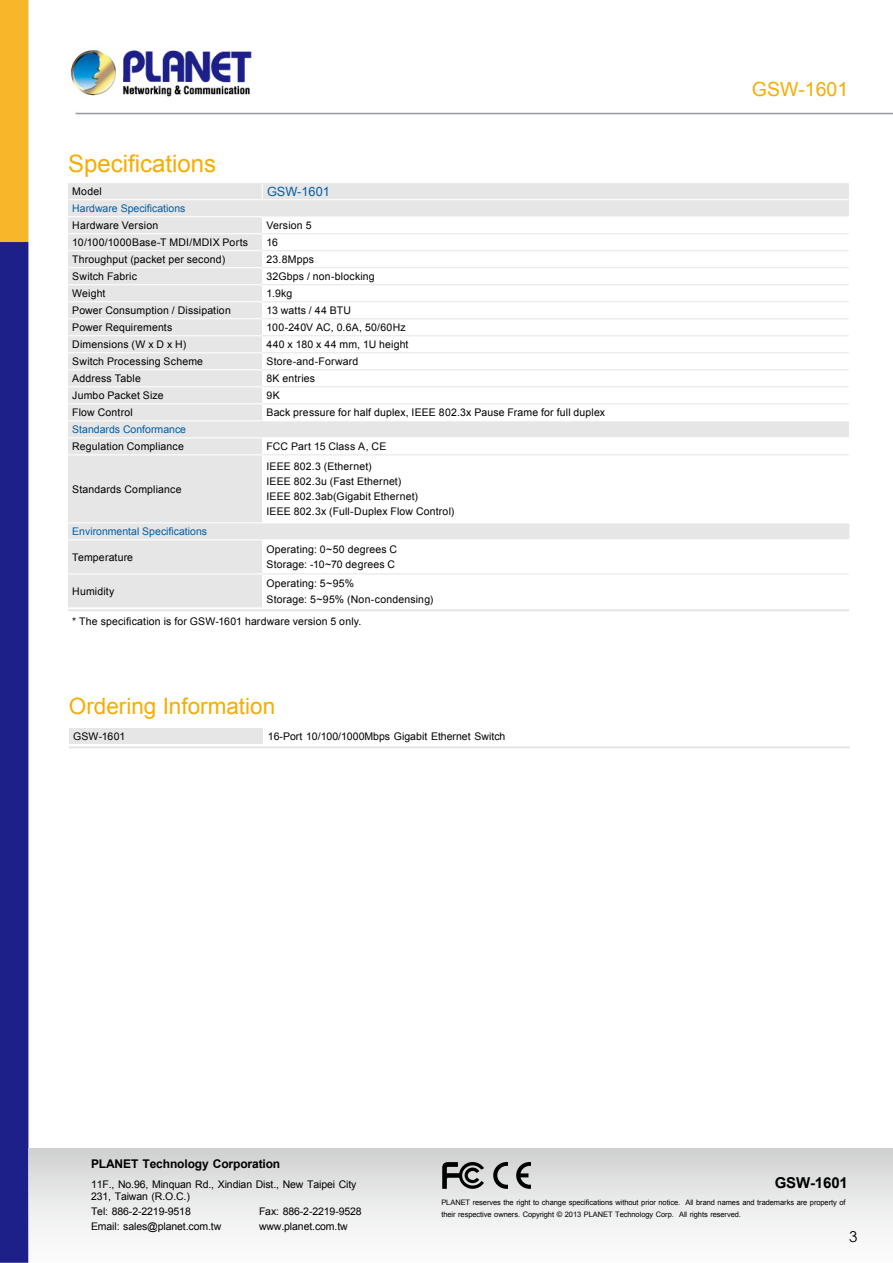
<style>
.page{position:relative;width:893px;height:1263px;background:#fff}
.page>*{position:absolute;margin:0;border:0;box-sizing:border-box;transform-origin:0 0}
.t1{font:24px "Arial";color:#f7ac00}
.t2{font:22.5px "Arial";color:#f7ac00}
.t3{font:19.5px "Arial";color:#f7ac00}
.t4{font:700 15px "Arial";letter-spacing:-.01em;color:#000}
.t5{font:15px "Century Gothic";color:#000}
.t6{font:12.75px "Arial";color:#005ea6}
.t7{font:700 12px "Arial";letter-spacing:-.01em;color:#000}
.t8{font:10.5px/15px "Arial";letter-spacing:.015em;color:#000}
.t9{font:10.5px/12px "Arial";letter-spacing:-.01em;color:#000}
.t10{font:10.5px "Arial";color:#005ea6}
.t11{font:7.5px/12px "Arial";letter-spacing:-.01em;color:#000}
</style>
<div class="page">
<img style="left:0;top:0;width:893px;height:1263px">
<div style="left:29px;top:1148px;width:864px;height:115px;background:linear-gradient(to bottom,#d2d3d3,#fff)"></div>
<svg style="left:442px;top:1162px;width:42px;height:27px"></svg>
<svg style="left:493px;top:1162px;width:15px;height:27px"></svg>
<svg style="left:516px;top:1162px;width:15px;height:27px"></svg>
<div style="left:69px;top:728px;width:195px;height:15px;background:#e6e6e6"></div>
<div style="left:264px;top:728px;width:586px;height:15px;background:#fff"></div>
<hr style="left:69px;top:746px;width:195px;height:2px;background:#e6e6e6">
<hr style="left:264px;top:746px;width:586px;height:2px;background:#e6e6e6">
<div style="left:68px;top:183px;width:781px;height:424px;background:#e6e6e6"></div>
<svg style="left:262px;top:217px;width:587px;height:391px"></svg>
<svg style="left:262px;top:183px;width:1px;height:16px"></svg>
<hr style="left:68px;top:182px;width:194px;height:1px;background:#fff">
<hr style="left:262px;top:182px;width:587px;height:1px;background:#fff">
<hr style="left:68px;top:199px;width:194px;height:1px;background:#fff">
<hr style="left:262px;top:199px;width:587px;height:1px;background:#fff">
<hr style="left:68px;top:216px;width:194px;height:1px;background:#fff">
<hr style="left:68px;top:233px;width:194px;height:1px;background:#fff">
<hr style="left:68px;top:250px;width:194px;height:1px;background:#fff">
<hr style="left:68px;top:267px;width:194px;height:1px;background:#fff">
<hr style="left:68px;top:284px;width:194px;height:1px;background:#fff">
<hr style="left:68px;top:301px;width:194px;height:1px;background:#fff">
<hr style="left:68px;top:318px;width:194px;height:1px;background:#fff">
<hr style="left:68px;top:335px;width:194px;height:1px;background:#fff">
<hr style="left:68px;top:352px;width:194px;height:1px;background:#fff">
<hr style="left:68px;top:369px;width:194px;height:1px;background:#fff">
<hr style="left:68px;top:386px;width:194px;height:1px;background:#fff">
<hr style="left:68px;top:403px;width:194px;height:1px;background:#fff">
<hr style="left:68px;top:454px;width:194px;height:1px;background:#fff">
<svg style="left:848px;top:523px;width:1px;height:16px"></svg>
<hr style="left:68px;top:573px;width:194px;height:1px;background:#fff">
<hr style="left:68px;top:607px;width:194px;height:1px;background:#fff">
<hr style="left:262px;top:233px;width:587px;height:1px;background:#e6e6e6">
<hr style="left:262px;top:250px;width:587px;height:1px;background:#e6e6e6">
<hr style="left:262px;top:267px;width:587px;height:1px;background:#e6e6e6">
<hr style="left:262px;top:284px;width:587px;height:1px;background:#e6e6e6">
<hr style="left:262px;top:301px;width:587px;height:1px;background:#e6e6e6">
<hr style="left:262px;top:318px;width:587px;height:1px;background:#e6e6e6">
<hr style="left:262px;top:335px;width:587px;height:1px;background:#e6e6e6">
<hr style="left:262px;top:352px;width:587px;height:1px;background:#e6e6e6">
<hr style="left:262px;top:369px;width:587px;height:1px;background:#e6e6e6">
<hr style="left:262px;top:386px;width:587px;height:1px;background:#e6e6e6">
<hr style="left:262px;top:403px;width:587px;height:1px;background:#e6e6e6">
<hr style="left:262px;top:454px;width:587px;height:1px;background:#e6e6e6">
<hr style="left:68px;top:420px;width:194px;height:1px;background:#fff">
<hr style="left:262px;top:420px;width:587px;height:1px;background:#fff">
<hr style="left:68px;top:437px;width:194px;height:1px;background:#fff">
<hr style="left:262px;top:437px;width:587px;height:1px;background:#fff">
<hr style="left:68px;top:522px;width:194px;height:1px;background:#fff">
<hr style="left:262px;top:522px;width:587px;height:1px;background:#fff">
<hr style="left:68px;top:539px;width:194px;height:1px;background:#fff">
<hr style="left:262px;top:539px;width:587px;height:1px;background:#fff">
<hr style="left:262px;top:573px;width:587px;height:1px;background:#e6e6e6">
<hr style="left:68px;top:609px;width:781px;height:2px;background:#e6e6e6">
<h1 class="t1" style="left:68px;top:147px;width:150px">Specifications</h1>
<p class="t8" style="left:72px;top:184px;width:31px">Model</p>
<p class="t6" style="left:267px;top:183px;width:64px">GSW-1601</p>
<p class="t10" style="left:72px;top:201px;width:115px">Hardware Specifications</p>
<p class="t8" style="left:72px;top:218px;width:87px">Hardware Version</p>
<p class="t8" style="left:266px;top:218px;width:47px">Version 5</p>
<p class="t8" style="left:72px;top:235px;width:177px">10/100/1000Base-T MDI/MDIX Ports</p>
<p class="t8" style="left:266px;top:235px;width:13px">16</p>
<p class="t8" style="left:72px;top:252px;width:154px">Throughput (packet per second)</p>
<p class="t8" style="left:266px;top:252px;width:49px">23.8Mpps</p>
<p class="t8" style="left:72px;top:269px;width:66px">Switch Fabric</p>
<p class="t8" style="left:266px;top:269px;width:110px">32Gbps / non-blocking</p>
<p class="t8" style="left:72px;top:286px;width:35px">Weight</p>
<p class="t8" style="left:266px;top:286px;width:27px">1.9kg</p>
<p class="t8" style="left:72px;top:303px;width:160px">Power Consumption / Dissipation</p>
<p class="t8" style="left:266px;top:303px;width:86px">13 watts / 44 BTU</p>
<p class="t8" style="left:72px;top:320px;width:102px">Power Requirements</p>
<p class="t8" style="left:266px;top:320px;width:141px">100-240V AC, 0.6A, 50/60Hz</p>
<p class="t8" style="left:72px;top:337px;width:116px">Dimensions (W x D x H)</p>
<p class="t8" style="left:266px;top:337px;width:144px">440 x 180 x 44 mm, 1U height</p>
<p class="t8" style="left:72px;top:354px;width:132px">Switch Processing Scheme</p>
<p class="t8" style="left:266px;top:354px;width:93px">Store-and-Forward</p>
<p class="t8" style="left:72px;top:371px;width:70px">Address Table</p>
<p class="t8" style="left:266px;top:371px;width:50px">8K entries</p>
<p class="t8" style="left:72px;top:388px;width:93px">Jumbo Packet Size</p>
<p class="t8" style="left:266px;top:388px;width:15px">9K</p>
<p class="t8" style="left:72px;top:405px;width:62px">Flow Control</p>
<p class="t8" style="left:266px;top:405px;width:340px">Back pressure for half duplex, IEEE 802.3x Pause Frame for full duplex</p>
<p class="t10" style="left:72px;top:422px;width:115px">Standards Conformance</p>
<p class="t8" style="left:72px;top:439px;width:113px">Regulation Compliance</p>
<p class="t8" style="left:266px;top:439px;width:121px">FCC Part 15 Class A, CE</p>
<p class="t8" style="left:72px;top:482px;width:111px">Standards Compliance</p>
<p class="t8" style="left:266px;top:459px;width:189px">IEEE 802.3 (Ethernet)<br>IEEE 802.3u (Fast Ethernet)<br>IEEE 802.3ab(Gigabit Ethernet)<br>IEEE 802.3x (Full-Duplex Flow Control)</p>
<p class="t10" style="left:72px;top:525px;width:136px">Environmental Specifications</p>
<p class="t8" style="left:72px;top:550px;width:62px">Temperature</p>
<p class="t8" style="left:266px;top:542px;width:132px">Operating: 0~50 degrees C<br>Storage: -10~70 degrees C</p>
<p class="t8" style="left:72px;top:584px;width:44px">Humidity</p>
<p class="t8" style="left:266px;top:576px;width:168px">Operating: 5~95%<br>Storage: 5~95% (Non-condensing)</p>
<p class="t8" style="left:72px;top:614px;width:291px">* The specification is for GSW-1601 hardware version 5 only.</p>
<h2 class="t2" style="left:69px;top:691px;width:208px">Ordering Information</h2>
<p class="t8" style="left:73px;top:729px;width:54px">GSW-1601</p>
<p class="t8" style="left:268px;top:729px;width:239px">16-Port 10/100/1000Mbps Gigabit Ethernet Switch</p>
<h3 class="t3" style="left:752px;top:77px;width:98px">GSW-1601</h3>
<p class="t7" style="left:91px;top:1156px;width:191px">PLANET Technology Corporation</p>
<p class="t9" style="left:91px;top:1178px;width:267px">11F., No.96, Minquan Rd., Xindian Dist., New Taipei City<br>231, Taiwan (R.O.C.)</p>
<p class="t9" style="left:91px;top:1205px;width:101px">Tel: 886-2-2219-9518</p>
<p class="t9" style="left:259px;top:1205px;width:104px">Fax: 886-2-2219-9528</p>
<p class="t9" style="left:91px;top:1220px;width:132px">Email: sales@planet.com.tw</p>
<p class="t9" style="left:259px;top:1220px;width:90px">www.planet.com.tw</p>
<h3 class="t4" style="left:775px;top:1172px;width:75px">GSW-1601</h3>
<p class="t11" style="left:441px;top:1196px;width:406px">PLANET reserves the right to change specifications without prior notice. All brand names and trademarks are property of their respective owners. Copyright © 2013 PLANET Technology Corp. All rights reserved.</p>
<h3 class="t5" style="left:849px;top:1227px;width:10px">3</h3>
</div>
